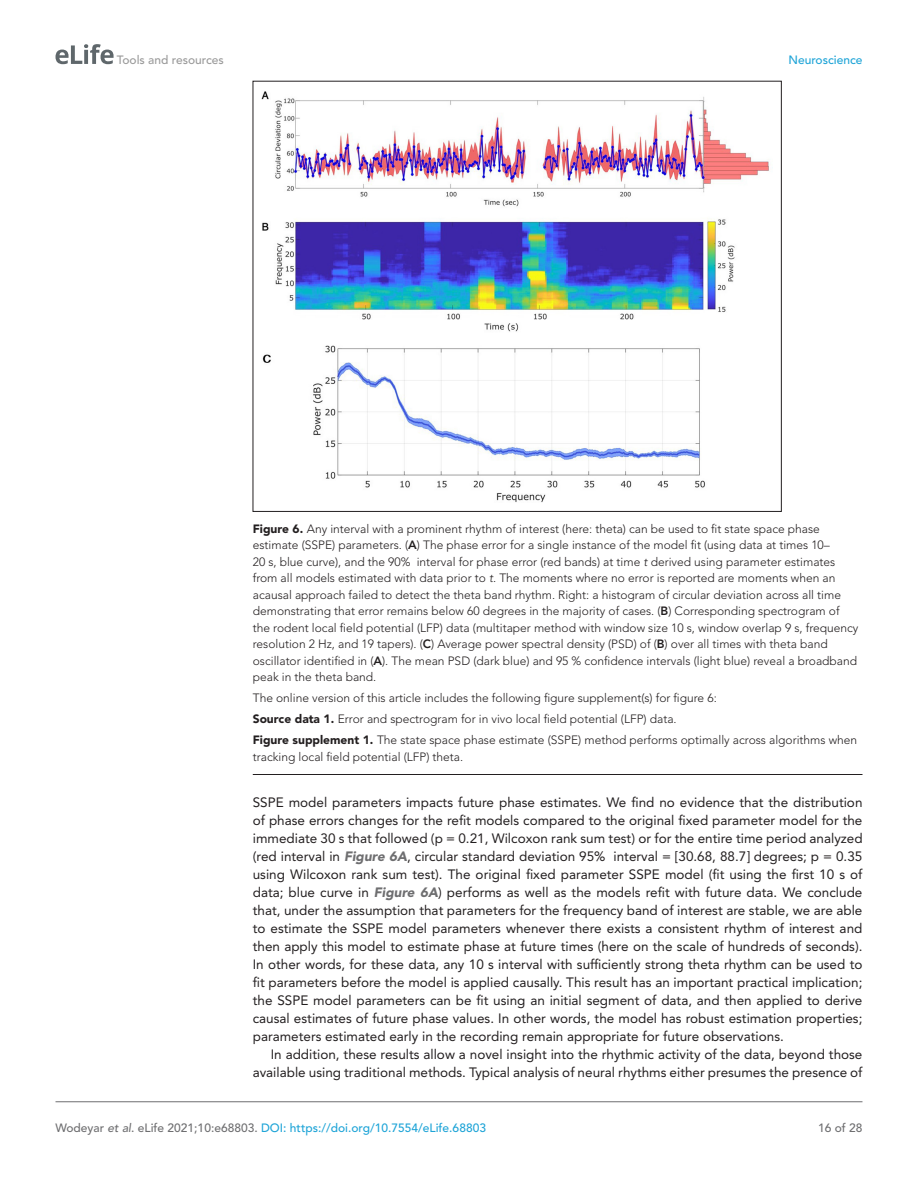
<style>
.page{position:relative;width:918px;height:1188px;background:#fff}
.page>*{position:absolute;margin:0;border:0;box-sizing:border-box;transform-origin:0 0}
.t1{font:13.5px/18px "Avenir LT Std";color:#231f20;text-align:justify}
.t2{font:300 12px/16.5px "Avenir LT Std";color:#231f20}
.t3{font:500 12px "Avenir LT Std";color:#1ea4d7}
.t4{font:500 12px "Avenir LT Std";color:#9a9a9a}
.t5{font:500 12px "Avenir LT Std";color:#6e6e70}
.s1{font-weight:900}
.s2{font-weight:800}
.s3{font-style:italic}
.s4{font-weight:900;font-style:italic;color:#6e6e70}
.s5{color:#6e6e70}
.s6{font-style:italic;color:#6e6e70}
</style>
<div class="page">
<svg style="left:56px;top:44px;width:58px;height:20px"></svg>
<hr style="left:56px;top:1101px;width:806px;height:1px;background:#6e6e70">
<hr style="left:253px;top:774px;width:610px;height:1px;background:#231f20">
<img style="left:262px;top:91px;width:507px;height:411px">
<p class="t4" style="left:117px;top:53px;width:108px">Tools and resources</p>
<p class="t3" style="left:788px;top:53px;width:76px">Neuroscience</p>
<p class="t2" style="left:253px;top:520px;width:607px"><span class="s1">Figure 6.</span> Any interval with a prominent rhythm of interest (here: theta) can be used to fit state space phase estimate (SSPE) parameters. (<span class="s2">A</span>) The phase error for a single instance of the model fit (using data at times 10–<br>20 s, blue curve), and the 90% interval for phase error (red bands) at time <span class="s3">t</span> derived using parameter estimates from all models estimated with data prior to <span class="s3">t</span>. The moments where no error is reported are moments when an acausal approach failed to detect the theta band rhythm. Right: a histogram of circular deviation across all time demonstrating that error remains below 60 degrees in the majority of cases. (<span class="s2">B</span>) Corresponding spectrogram of the rodent local field potential (LFP) data (multitaper method with window size 10 s, window overlap 9 s, frequency resolution 2 Hz, and 19 tapers). (<span class="s2">C</span>) Average power spectral density (PSD) of (<span class="s2">B</span>) over all times with theta band oscillator identified in (<span class="s2">A</span>). The mean PSD (dark blue) and 95 % confidence intervals (light blue) reveal a broadband peak in the theta band.</p>
<p class="t2" style="left:253px;top:688px;width:606px;line-height:21px">The online version of this article includes the following figure supplement(s) for figure 6:<br><span class="s1">Source data 1.</span> Error and spectrogram for in vivo local field potential (LFP) data.<br><span class="s1">Figure supplement 1.</span> The state space phase estimate (SSPE) method performs optimally across algorithms when</p>
<p class="t2" style="left:253px;top:748px;width:212px">tracking local field potential (LFP) theta.</p>
<p class="t1" style="left:253px;top:793px;width:611px">SSPE model parameters impacts future phase estimates. We find no evidence that the distribution of phase errors changes for the refit models compared to the original fixed parameter model for the immediate 30 s that followed (p = 0.21, Wilcoxon rank sum test) or for the entire time period analyzed (red interval in <span class="s4">Figure 6A</span>, circular standard deviation 95% interval = [30.68, 88.7] degrees; p = 0.35 using Wilcoxon rank sum test). The original fixed parameter SSPE model (fit using the first 10 s of data; blue curve in <span class="s4">Figure 6A</span>) performs as well as the models refit with future data. We conclude that, under the assumption that parameters for the frequency band of interest are stable, we are able to estimate the SSPE model parameters whenever there exists a consistent rhythm of interest and then apply this model to estimate phase at future times (here on the scale of hundreds of seconds).<br>In other words, for these data, any 10 s interval with sufficiently strong theta rhythm can be used to fit parameters before the model is applied causally. This result has an important practical implication; the SSPE model parameters can be fit using an initial segment of data, and then applied to derive causal estimates of future phase values. In other words, the model has robust estimation properties; parameters estimated early in the recording remain appropriate for future observations.</p>
<p class="t1" style="left:253px;top:1045px;width:611px;text-align:right">In addition, these results allow a novel insight into the rhythmic activity of the data, beyond those available using traditional methods. Typical analysis of neural rhythms either presumes the presence of</p>
<p class="t3" style="left:56px;top:1121px;width:432px"><span class="s5">Wodeyar</span> <span class="s6">et al</span><span class="s5">. eLife 2021;10:e68803.</span> DOI: https://doi.org/10.7554/eLife.68803</p>
<p class="t5" style="left:818px;top:1121px;width:46px">16 of 28</p>
</div>
